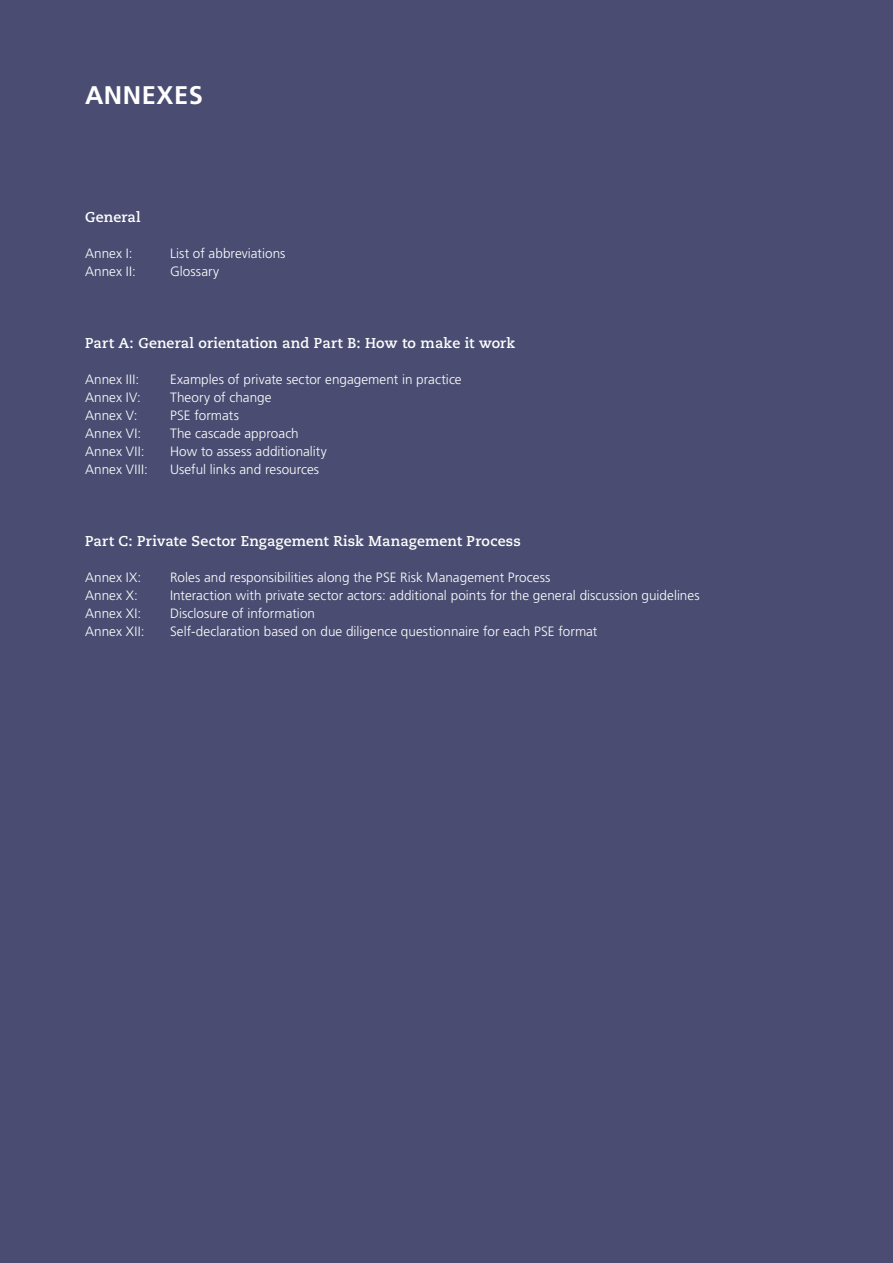
<style>
.page{position:relative;width:893px;height:1263px;background:#4a4d71}
.page>*{position:absolute;margin:0;border:0;box-sizing:border-box;transform-origin:0 0}
.t1{font:700 25.5px "Frutiger LT Pro";letter-spacing:.02em;color:#fff}
.t2{font:700 14.25px "Caecilia LT Pro 75";letter-spacing:.01em;color:#fff}
.t3{font:300 13.5px "Frutiger LT Pro";letter-spacing:.005em;color:#fff}
</style>
<div class="page">
<h1 class="t1" style="left:85px;top:80px;width:119px">ANNEXES</h1>
<p class="t2" style="left:85px;top:208px;width:57px">General</p>
<p class="t3" style="left:85px;top:246px;width:49px">Annex I:</p>
<p class="t3" style="left:170px;top:246px;width:117px">List of abbreviations</p>
<p class="t3" style="left:85px;top:264px;width:52px">Annex II:</p>
<p class="t3" style="left:170px;top:264px;width:51px">Glossary</p>
<p class="t2" style="left:85px;top:334px;width:431px">Part A: General orientation and Part B: How to make it work</p>
<p class="t3" style="left:85px;top:372px;width:56px">Annex III:</p>
<p class="t3" style="left:170px;top:372px;width:293px">Examples of private sector engagement in practice</p>
<p class="t3" style="left:85px;top:390px;width:57px">Annex IV:</p>
<p class="t3" style="left:170px;top:390px;width:103px">Theory of change</p>
<p class="t3" style="left:85px;top:408px;width:54px">Annex V:</p>
<p class="t3" style="left:170px;top:408px;width:70px">PSE formats</p>
<p class="t3" style="left:85px;top:426px;width:58px">Annex VI:</p>
<p class="t3" style="left:170px;top:426px;width:130px">The cascade approach</p>
<p class="t3" style="left:85px;top:444px;width:61px">Annex VII:</p>
<p class="t3" style="left:170px;top:444px;width:158px">How to assess additionality</p>
<p class="t3" style="left:85px;top:462px;width:64px">Annex VIII:</p>
<p class="t3" style="left:170px;top:462px;width:151px">Useful links and resources</p>
<p class="t2" style="left:85px;top:532px;width:437px">Part C: Private Sector Engagement Risk Management Process</p>
<p class="t3" style="left:85px;top:570px;width:58px">Annex IX:</p>
<p class="t3" style="left:170px;top:570px;width:382px">Roles and responsibilities along the PSE Risk Management Process</p>
<p class="t3" style="left:85px;top:588px;width:55px">Annex X:</p>
<p class="t3" style="left:170px;top:588px;width:531px">Interaction with private sector actors: additional points for the general discussion guidelines</p>
<p class="t3" style="left:85px;top:606px;width:58px">Annex XI:</p>
<p class="t3" style="left:170px;top:606px;width:147px">Disclosure of information</p>
<p class="t3" style="left:85px;top:624px;width:61px">Annex XII:</p>
<p class="t3" style="left:170px;top:624px;width:429px">Self-declaration based on due diligence questionnaire for each PSE format</p>
</div>
